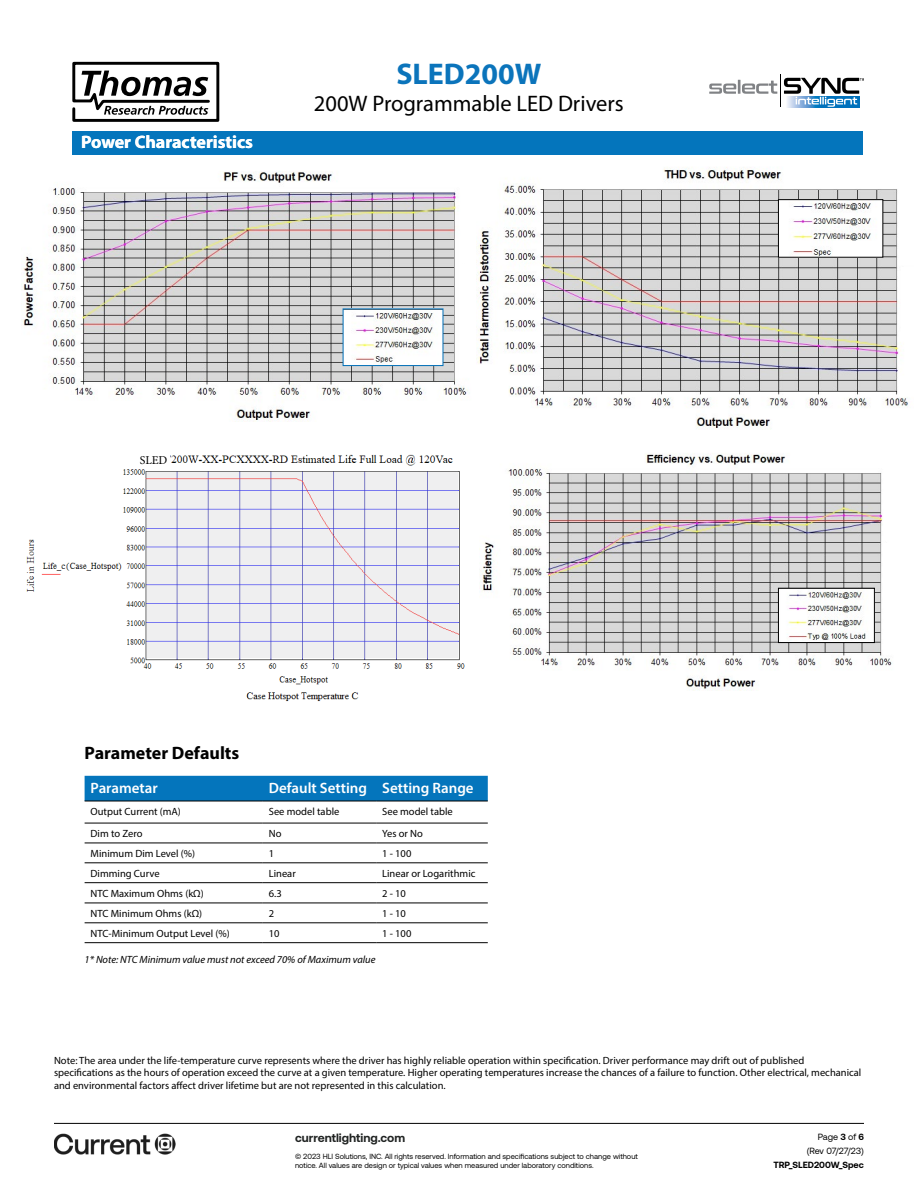
<style>
.page{position:relative;width:918px;height:1188px;background:#fff}
.page>*{position:absolute;margin:0;border:0;box-sizing:border-box;transform-origin:0 0}
.t1{font:700 30px "Myriad Pro";color:#0b74bb}
.t2{font:22.5px "Myriad Pro";color:#000}
.t3{font:700 18px "Myriad Pro";color:#fff}
.t4{font:700 18px "Myriad Pro";color:#000}
.t5{font:600 15px "Myriad Pro";color:#fff}
.t6{font:700 12px "Aeonik";color:#202322}
.t7{font:12px "Minion Pro";color:#000}
.t8{font:10.5px/12.6px "Myriad Pro";color:#000}
.t9{font:italic 10.5px "Myriad Pro";color:#000}
.t10{font:9px/14.1px "Aeonik";letter-spacing:-.01em;color:#000;text-align:right}
.t11{font:700 9px "Aeonik";color:#000}
.t12{font:7.5px/9.8px "Aeonik";color:#000}
.s1{font-weight:700}
</style>
<div class="page">
<hr style="left:780px;top:75px;width:1px;height:32px;background:#000">
<svg style="left:709px;top:80px;width:68px;height:14px"></svg>
<svg style="left:784px;top:78px;width:80px;height:29px"></svg>
<svg style="left:72px;top:61px;width:148px;height:61px"></svg>
<div style="left:73px;top:132px;width:790px;height:23px;background:#0475bc"></div>
<hr style="left:54px;top:1123px;width:810px;height:1px;background:#000">
<img style="left:54px;top:1133px;width:122px;height:22px">
<div style="left:85px;top:776px;width:403px;height:25px;background:#0475bc"></div>
<hr style="left:85px;top:801px;width:178px;height:1px;background:#000">
<hr style="left:263px;top:801px;width:113px;height:1px;background:#000">
<hr style="left:376px;top:801px;width:112px;height:1px;background:#000">
<hr style="left:85px;top:823px;width:178px;height:1px;background:#000">
<hr style="left:263px;top:823px;width:113px;height:1px;background:#000">
<hr style="left:376px;top:823px;width:112px;height:1px;background:#000">
<hr style="left:85px;top:843px;width:178px;height:1px;background:#000">
<hr style="left:263px;top:843px;width:113px;height:1px;background:#000">
<hr style="left:376px;top:843px;width:112px;height:1px;background:#000">
<hr style="left:85px;top:862px;width:178px;height:1px;background:#000">
<hr style="left:263px;top:862px;width:113px;height:1px;background:#000">
<hr style="left:376px;top:862px;width:112px;height:1px;background:#000">
<hr style="left:85px;top:882px;width:178px;height:1px;background:#000">
<hr style="left:263px;top:882px;width:113px;height:1px;background:#000">
<hr style="left:376px;top:882px;width:112px;height:1px;background:#000">
<hr style="left:85px;top:903px;width:178px;height:1px;background:#000">
<hr style="left:263px;top:903px;width:113px;height:1px;background:#000">
<hr style="left:376px;top:903px;width:112px;height:1px;background:#000">
<hr style="left:85px;top:922px;width:178px;height:1px;background:#000">
<hr style="left:263px;top:922px;width:113px;height:1px;background:#000">
<hr style="left:376px;top:922px;width:112px;height:1px;background:#000">
<hr style="left:85px;top:942px;width:178px;height:1px;background:#000">
<hr style="left:263px;top:942px;width:113px;height:1px;background:#000">
<hr style="left:376px;top:942px;width:112px;height:1px;background:#000">
<img style="left:22px;top:171px;width:446px;height:251px">
<img style="left:345px;top:311px;width:96px;height:53px">
<div style="left:343px;top:309px;width:100px;height:57px;border:1px solid #0071bb"></div>
<div style="left:460px;top:264px;width:16px;height:69px;background:#fff"></div>
<img style="left:476px;top:167px;width:432px;height:262px">
<img style="left:780px;top:201px;width:101px;height:54px">
<div style="left:778px;top:199px;width:105px;height:58px;border:1px solid #000"></div>
<div style="left:901px;top:267px;width:17px;height:69px;background:#fff"></div>
<img style="left:482px;top:453px;width:410px;height:237px">
<img style="left:780px;top:590px;width:93px;height:51px">
<div style="left:778px;top:588px;width:97px;height:55px;border:1px solid #000"></div>
<div style="left:884px;top:543px;width:17px;height:64px;background:#fff"></div>
<img style="left:26px;top:454px;width:439px;height:248px">
<div style="left:147px;top:453px;width:23px;height:12px;background:#fff"></div>
<svg style="left:147px;top:472px;width:311px;height:186px;fill:#efeff0"></svg>
<h3 class="t3" style="left:81px;top:130px;width:173px">Power Characteristics</h3>
<h1 class="t1" style="left:396px;top:54px;width:147px">SLED200W</h1>
<h2 class="t2" style="left:314px;top:90px;width:311px">200W Programmable LED Drivers</h2>
<p class="t7" style="left:140px;top:452px;width:29px">SLED</p>
<h3 class="t4" style="left:85px;top:741px;width:156px">Parameter Defaults</h3>
<h3 class="t5" style="left:91px;top:778px;width:69px">Parametar</h3>
<h3 class="t5" style="left:269px;top:778px;width:206px">Default Setting Setting Range</h3>
<p class="t8" style="left:91px;top:805px;width:92px">Output Current (mA)</p>
<p class="t8" style="left:269px;top:805px;width:72px">See model table</p>
<p class="t8" style="left:382px;top:805px;width:72px">See model table</p>
<p class="t8" style="left:91px;top:827px;width:53px">Dim to Zero</p>
<p class="t8" style="left:269px;top:827px;width:14px">No</p>
<p class="t8" style="left:382px;top:827px;width:42px">Yes or No</p>
<p class="t8" style="left:91px;top:847px;width:106px">Minimum Dim Level (%)</p>
<p class="t8" style="left:269px;top:847px;width:7px">1</p>
<p class="t8" style="left:382px;top:847px;width:31px">1 - 100</p>
<p class="t8" style="left:91px;top:867px;width:70px">Dimming Curve</p>
<p class="t8" style="left:269px;top:867px;width:28px">Linear</p>
<p class="t8" style="left:382px;top:867px;width:95px">Linear or Logarithmic</p>
<p class="t8" style="left:91px;top:887px;width:115px">NTC Maximum Ohms (kΩ)</p>
<p class="t8" style="left:269px;top:887px;width:14px">6.3</p>
<p class="t8" style="left:382px;top:887px;width:25px">2 - 10</p>
<p class="t8" style="left:91px;top:907px;width:113px">NTC Minimum Ohms (kΩ)</p>
<p class="t8" style="left:269px;top:907px;width:7px">2</p>
<p class="t8" style="left:382px;top:907px;width:25px">1 - 10</p>
<p class="t8" style="left:91px;top:927px;width:141px">NTC-Minimum Output Level (%)</p>
<p class="t8" style="left:269px;top:927px;width:12px">10</p>
<p class="t8" style="left:382px;top:927px;width:31px">1 - 100</p>
<p class="t9" style="left:85px;top:953px;width:292px">1* Note: NTC Minimum value must not exceed 70% of Maximum value</p>
<p class="t8" style="left:54px;top:1054px;width:809px">Note: The area under the life-temperature curve represents where the driver has highly reliable operation within specification. Driver performance may drift out of published specifications as the hours of operation exceed the curve at a given temperature. Higher operating temperatures increase the chances of a failure to function. Other electrical, mechanical and environmental factors affect driver lifetime but are not represented in this calculation.</p>
<p class="t6" style="left:295px;top:1131px;width:112px">currentlighting.com</p>
<p class="t12" style="left:295px;top:1151px;width:344px">© 2023 HLI Solutions, INC. All rights reserved. Information and specifications subject to change without notice. All values are design or typical values when measured under laboratory conditions.</p>
<p class="t10" style="left:807px;top:1130px;width:59px">Page <span class="s1">3</span> of <span class="s1">6 </span>(Rev 07/27/23)</p>
<p class="t11" style="left:773px;top:1160px;width:92px">TRP_SLED200W_Spec</p>
</div>
